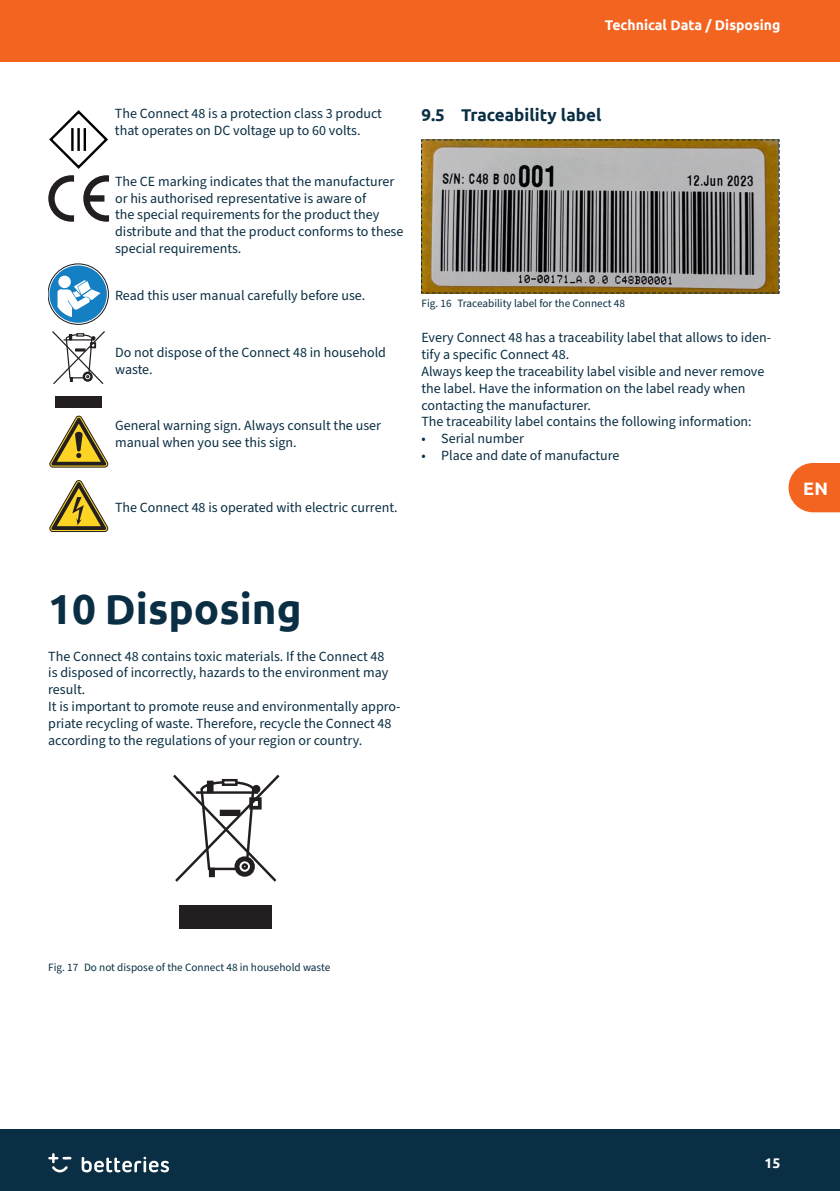
<style>
.page{position:relative;width:840px;height:1191px;background:#fff}
.page>*{position:absolute;margin:0;border:0;box-sizing:border-box;transform-origin:0 0}
.t1{font:700 42px "Ubuntu";color:#0a2e43}
.t2{font:700 18px "Ubuntu";color:#fff}
.t3{font:700 17px "Ubuntu";color:#0a2e43}
.Fließtext{font:14px/16.8px "Source Sans Pro";color:#0a2e43}
.Kopfzeile_rechts{font:700 14px "Ubuntu";color:#fff}
.t4{font:11.2px "Source Sans Pro";color:#0a2e43}
</style>
<div class="page">
<div style="left:0;top:1129px;width:839px;height:62px;background:#0a2e43"></div>
<div style="left:0;top:0;width:839px;height:61px;background:#f36421"></div>
<svg style="left:82px;top:1156px;width:87px;height:16px"></svg>
<svg style="left:48px;top:1153px;width:23px;height:19px"></svg>
<svg style="left:788px;top:463px;width:51px;height:49px;background:#f47539"></svg>
<svg style="left:48px;top:110px;width:61px;height:112px"></svg>
<svg style="left:48px;top:264px;width:60px;height:60px"></svg>
<div style="left:48px;top:264px;width:60px;height:60px;border:1px solid #171419;border-radius:50%"></div>
<div style="left:49px;top:265px;width:58px;height:58px;background:#147fc3;border-radius:50%"></div>
<div style="left:58px;top:276px;width:13px;height:12px;background:#fff;border-radius:50%"></div>
<svg style="left:57px;top:280px;width:43px;height:37px"></svg>
<div style="left:55px;top:396px;width:46px;height:11px;background:#231f20"></div>
<svg style="left:52px;top:331px;width:53px;height:53px"></svg>
<svg style="left:50px;top:416px;width:58px;height:51px"></svg>
<svg style="left:50px;top:480px;width:58px;height:52px"></svg>
<svg style="left:421px;top:139px;width:358px;height:154px;background:#847e71"></svg>
<div style="left:179px;top:905px;width:93px;height:23px;background:#231f20"></div>
<svg style="left:173px;top:774px;width:107px;height:108px"></svg>
<p class="Kopfzeile_rechts" style="left:604px;top:16px;width:177px">Technical Data / Disposing</p>
<p class="Fließtext" style="left:115px;top:106px;width:268px">The Connect 48 is a protection class 3 product that operates on DC voltage up to 60 volts.</p>
<p class="Fließtext" style="left:115px;top:173px;width:290px">The CE marking indicates that the manufacturer or his authorised representative is aware of<br>the special requirements for the product they distribute and that the product conforms to these special requirements.</p>
<p class="Fließtext" style="left:115px;top:287px;width:251px">Read this user manual carefully before use.</p>
<p class="Fließtext" style="left:115px;top:344px;width:272px">Do not dispose of the Connect 48 in household waste.</p>
<p class="Fließtext" style="left:115px;top:417px;width:267px">General warning sign. Always consult the user manual when you see this sign.</p>
<p class="Fließtext" style="left:115px;top:499px;width:284px">The Connect 48 is operated with electric current.</p>
<p class="t3" style="left:421px;top:105px;width:181px">9.5 Traceability label</p>
<p class="t4" style="left:421px;top:295px;width:205px">Fig. 16 Traceability label for the Connect 48</p>
<p class="Fließtext" style="left:421px;top:330px;width:351px">Every Connect 48 has a traceability label that allows to iden&shy;tify a specific Connect 48.</p>
<p class="Fließtext" style="left:421px;top:363px;width:344px">Always keep the traceability label visible and never remove the label. Have the information on the label ready when contacting the manufacturer.</p>
<p class="Fließtext" style="left:421px;top:414px;width:332px">The traceability label contains the following information:</p>
<p class="Fließtext" style="left:421px;top:431px;width:104px">• Serial number</p>
<p class="Fließtext" style="left:421px;top:447px;width:200px">• Place and date of manufacture</p>
<p class="t2" style="left:802px;top:477px;width:26px">EN</p>
<p class="t1" style="left:48px;top:583px;width:255px">10 Disposing</p>
<p class="Fließtext" style="left:48px;top:648px;width:341px">The Connect 48 contains toxic materials. If the Connect 48 is disposed of incorrectly, hazards to the environment may result.</p>
<p class="Fließtext" style="left:48px;top:698px;width:353px">It is important to promote reuse and environmentally appro&shy;priate recycling of waste. Therefore, recycle the Connect 48 according to the regulations of your region or country.</p>
<p class="t4" style="left:48px;top:959px;width:283px">Fig. 17 Do not dispose of the Connect 48 in household waste</p>
<p class="Kopfzeile_rechts" style="left:764px;top:1154px;width:17px">15</p>
</div>
